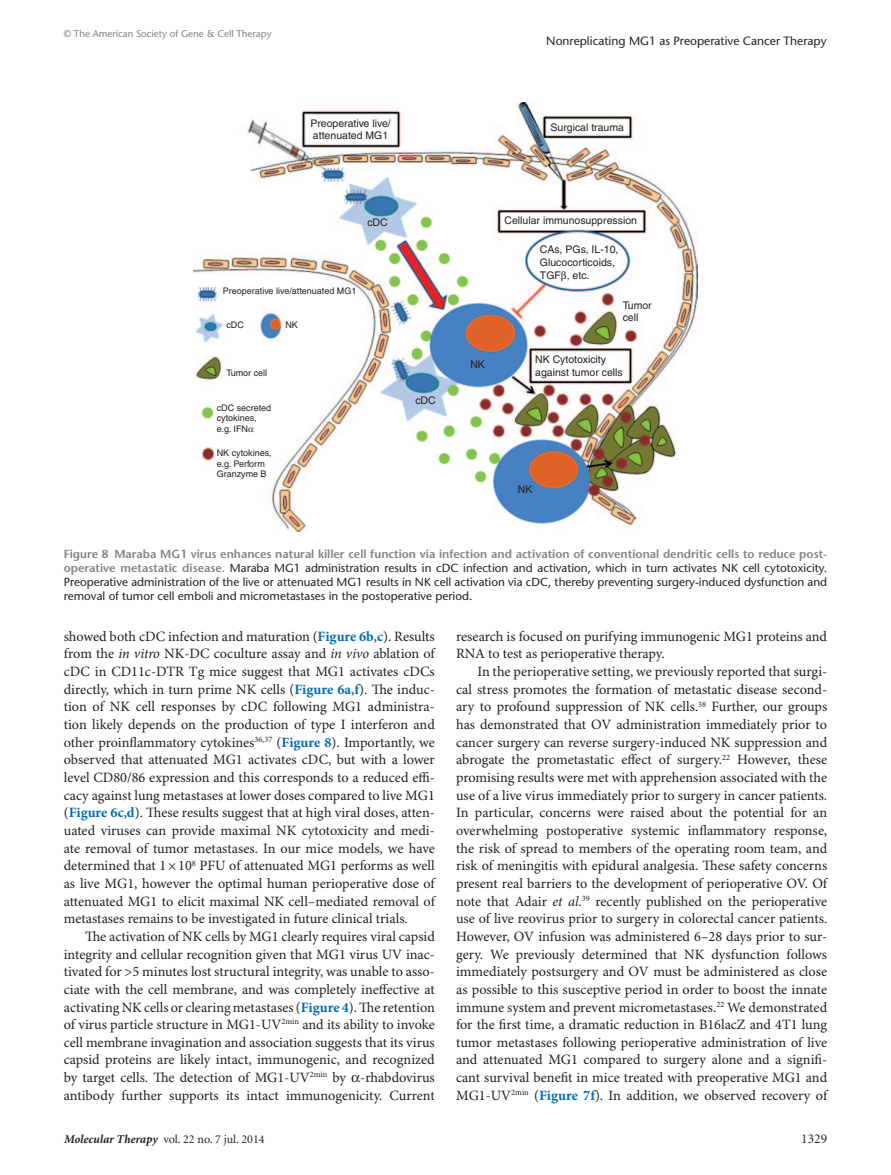
<style>
.page{position:relative;width:891px;height:1175px;background:#fff}
.page>*{position:absolute;margin:0;border:0;box-sizing:border-box;transform-origin:0 0}
.t1{font:14.25px/17.7px "Minion Pro";color:#231f20;text-align:justify}
.t2{font:13.5px "Minion";color:#231f20}
.t3{font:12px "Stone Sans";color:#231f20}
.t4{font:12px "Minion";color:#231f20}
.t5{font:11.7px/14.1px "Stone Sans";color:#231f20;text-align:justify}
.t6{font:600 11.7px "ITC Stone Sans";color:#808285}
.t7{font:10.5px/12.6px "Helvetica";color:#231f20}
.t8{font:9.75px "Stone Sans";color:#808285}
.t9{font:9px/10.8px "Helvetica";color:#231f20}
.s1{font-family:"ITC Stone Sans";font-weight:600;color:#808285}
.s2{font-weight:700;color:#006cb3}
.s3{font-style:italic}
.s4{font-weight:700;font-style:italic}
</style>
<div class="page">
<img style="left:194px;top:102px;width:504px;height:429px">
<svg style="left:562px;top:271px;width:4px;height:10px"></svg>
<svg style="left:248px;top:428px;width:6px;height:4px"></svg>
<p class="t8" style="left:64px;top:28px;width:209px">© The American Society of Gene &amp; Cell Therapy</p>
<p class="t3" style="left:546px;top:34px;width:282px">Nonreplicating MG1 as Preoperative Cancer Therapy</p>
<p class="t7" style="left:310px;top:116px;width:82px">Preoperative live/ attenuated MG1</p>
<p class="t7" style="left:551px;top:121px;width:75px">Surgical trauma</p>
<p class="t7" style="left:367px;top:216px;width:22px">cDC</p>
<p class="t9" style="left:223px;top:285px;width:135px">Preoperative live/attenuated MG1</p>
<p class="t9" style="left:226px;top:320px;width:19px">cDC</p>
<p class="t9" style="left:285px;top:320px;width:14px">NK</p>
<p class="t9" style="left:226px;top:367px;width:42px">Tumor cell</p>
<p class="t9" style="left:217px;top:402px;width:56px">cDC secreted cytokines, e.g. IFN</p>
<p class="t9" style="left:217px;top:447px;width:56px">NK cytokines, e.g. Perform<br>Granzyme B</p>
<p class="t7" style="left:415px;top:394px;width:22px">cDC</p>
<p class="t7" style="left:470px;top:358px;width:16px">NK</p>
<p class="t7" style="left:505px;top:214px;width:134px">Cellular immunosuppression</p>
<p class="t7" style="left:540px;top:243px;width:80px">CAs, PGs, IL-10,<br>Glucocorticoids,<br>TGF , etc.</p>
<p class="t7" style="left:623px;top:298px;width:31px">Tumor cell</p>
<p class="t7" style="left:535px;top:353px;width:89px">NK Cytotoxicity against tumor cells</p>
<p class="t7" style="left:518px;top:483px;width:16px">NK</p>
<p class="t6" style="left:64px;top:547px;width:765px">Figure 8 Maraba MG1 virus enhances natural killer cell function via infection and activation of conventional dendritic cells to reduce post-</p>
<p class="t5" style="left:64px;top:561px;width:765px"><span class="s1">operative metastatic disease.</span> Maraba MG1 administration results in cDC infection and activation, which in turn activates NK cell cytotoxicity.<br>Preoperative administration of the live or attenuated MG1 results in NK cell activation via cDC, thereby preventing surgery-induced dysfunction and removal of tumor cell emboli and micrometastases in the postoperative period.</p>
<p class="t1" style="left:64px;top:628px;width:373px">showed both cDC infection and maturation (<span class="s2">Figure 6b</span>,<span class="s2">c</span>). Results from the <span class="s3">in vitro</span> NK-DC coculture assay and <span class="s3">in vivo</span> ablation of cDC in CD11c-DTR Tg mice suggest that MG1 activates cDCs directly, which in turn prime NK cells (<span class="s2">Figure 6a</span>,<span class="s2">f</span>). The induc&shy;tion of NK cell responses by cDC following MG1 administra&shy;tion likely depends on the production of type I interferon and other proinflammatory cytokines<sup>36,37</sup> (<span class="s2">Figure 8</span>). Importantly, we observed that attenuated MG1 activates cDC, but with a lower level CD80/86 expression and this corresponds to a reduced effi&shy;cacy against lung metastases at lower doses compared to live MG1 (<span class="s2">Figure 6c</span>,<span class="s2">d</span>). These results suggest that at high viral doses, atten&shy;uated viruses can provide maximal NK cytotoxicity and medi&shy;ate removal of tumor metastases. In our mice models, we have determined that 1×10<sup>8</sup> PFU of attenuated MG1 performs as well as live MG1, however the optimal human perioperative dose of attenuated MG1 to elicit maximal NK cell–mediated removal of metastases remains to be investigated in future clinical trials.</p>
<p class="t1" style="left:64px;top:928px;width:373px;text-indent:21px">The activation of NK cells by MG1 clearly requires viral capsid integrity and cellular recognition given that MG1 virus UV inac&shy;tivated for &gt;5 minutes lost structural integrity, was unable to asso&shy;ciate with the cell membrane, and was completely ineffective at activating NK cells or clearing metastases (<span class="s2">Figure 4</span>). The retention of virus particle structure in MG1-UV<sup>2min</sup> and its ability to invoke cell membrane invagination and association suggests that its virus capsid proteins are likely intact, immunogenic, and recognized by target cells. The detection of MG1-UV<sup>2min</sup> by -rhabdovirus antibody further supports its intact immunogenicity. Current</p>
<p class="t1" style="left:456px;top:628px;width:373px">research is focused on purifying immunogenic MG1 proteins and<br>RNA to test as perioperative therapy.</p>
<p class="t1" style="left:456px;top:663px;width:373px;text-indent:21px">In the perioperative setting, we previously reported that surgi&shy;cal stress promotes the formation of metastatic disease second&shy;ary to profound suppression of NK cells.<sup>38</sup> Further, our groups has demonstrated that OV administration immediately prior to cancer surgery can reverse surgery-induced NK suppression and abrogate the prometastatic effect of surgery.<sup>22</sup> However, these promising results were met with apprehension associated with the use of a live virus immediately prior to surgery in cancer patients.<br>In particular, concerns were raised about the potential for an overwhelming postoperative systemic inflammatory response, the risk of spread to members of the operating room team, and risk of meningitis with epidural analgesia. These safety concerns present real barriers to the development of perioperative OV. Of note that Adair <span class="s3">et al</span>.<sup>39</sup> recently published on the perioperative use of live reovirus prior to surgery in colorectal cancer patients.<br>However, OV infusion was administered 6–28 days prior to sur&shy;gery. We previously determined that NK dysfunction follows immediately postsurgery and OV must be administered as close as possible to this susceptive period in order to boost the innate immune system and prevent micrometastases.<sup>22</sup> We demonstrated for the first time, a dramatic reduction in B16lacZ and 4T1 lung tumor metastases following perioperative administration of live and attenuated MG1 compared to surgery alone and a signifi&shy;cant survival benefit in mice treated with preoperative MG1 and MG1-UV<sup>2min</sup> (<span class="s2">Figure 7f</span>). In addition, we observed recovery of</p>
<p class="t4" style="left:64px;top:1133px;width:202px"><span class="s4">Molecular Therapy</span> vol. 22 no. 7 jul. 2014</p>
<p class="t2" style="left:801px;top:1132px;width:27px">1329</p>
</div>
